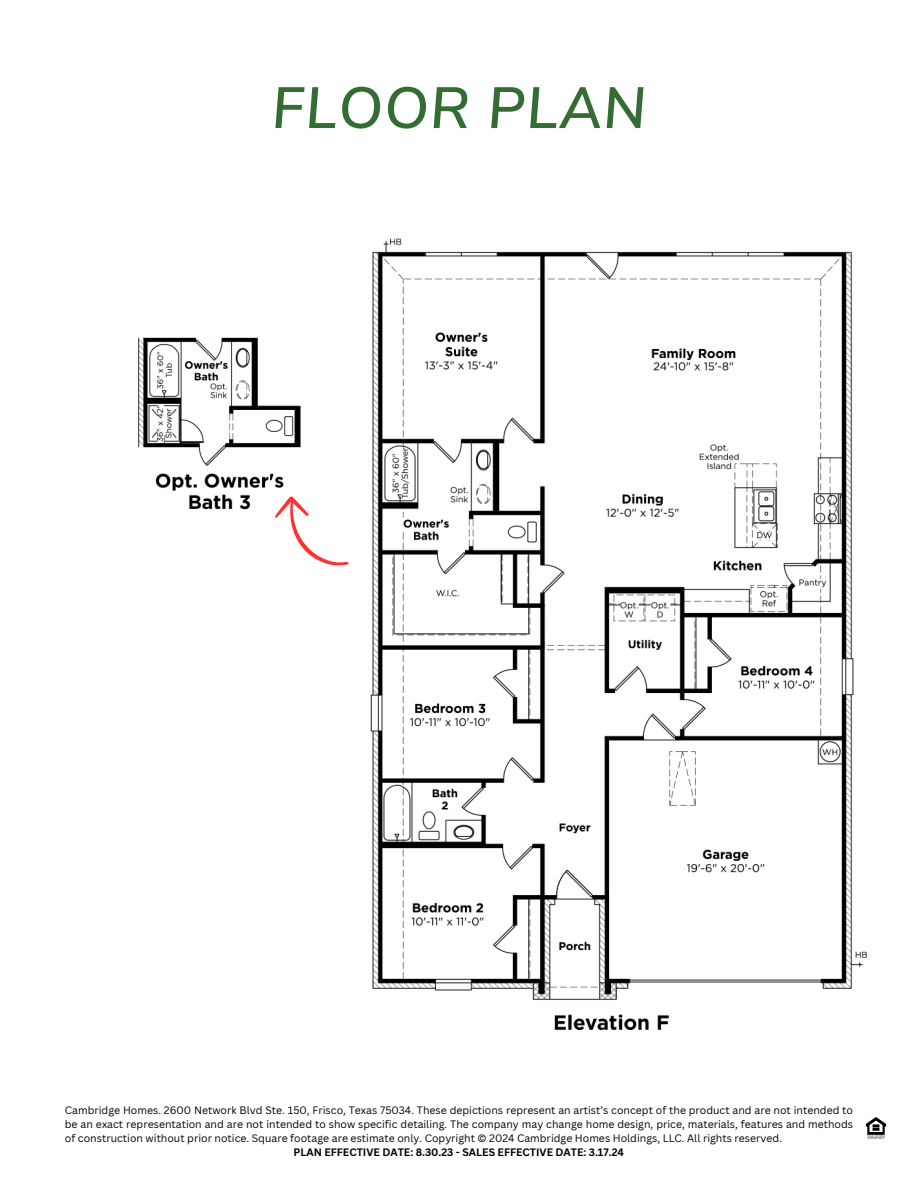
<style>
.page{position:relative;width:918px;height:1188px;background:#fff}
.page>*{position:absolute;margin:0;border:0;box-sizing:border-box;transform-origin:0 0}
.t1{font:italic 600 57.9px "Nunito Sans";letter-spacing:.02em;color:#336d34}
.t2{font:10.5px/14px "Canva Sans";color:#000;text-align:justify}
.t3{font:700 10.5px "Canva Sans";color:#000}
</style>
<div class="page">
<img style="left:867px;top:1117px;width:19px;height:22px">
<svg style="left:291px;top:522px;width:58px;height:44px"></svg>
<img style="left:370px;top:238px;width:496px;height:792px">
<img style="left:138px;top:337px;width:171px;height:185px">
<p class="t1" style="left:272px;top:70px;width:376px">FLOOR PLAN</p>
<p class="t2" style="left:65px;top:1103px;width:790px">Cambridge Homes. 2600 Network Blvd Ste. 150, Frisco, Texas 75034. These depictions represent an artist’s concept of the product and are not intended to be an exact representation and are not intended to show specific detailing. The company may change home design, price, materials, features and methods of construction without prior notice. Square footage are estimate only. Copyright © 2024 Cambridge Homes Holdings, LLC. All rights reserved.</p>
<p class="t3" style="left:294px;top:1145px;width:332px">PLAN EFFECTIVE DATE: 8.30.23 - SALES EFFECTIVE DATE: 3.17.24</p>
</div>
